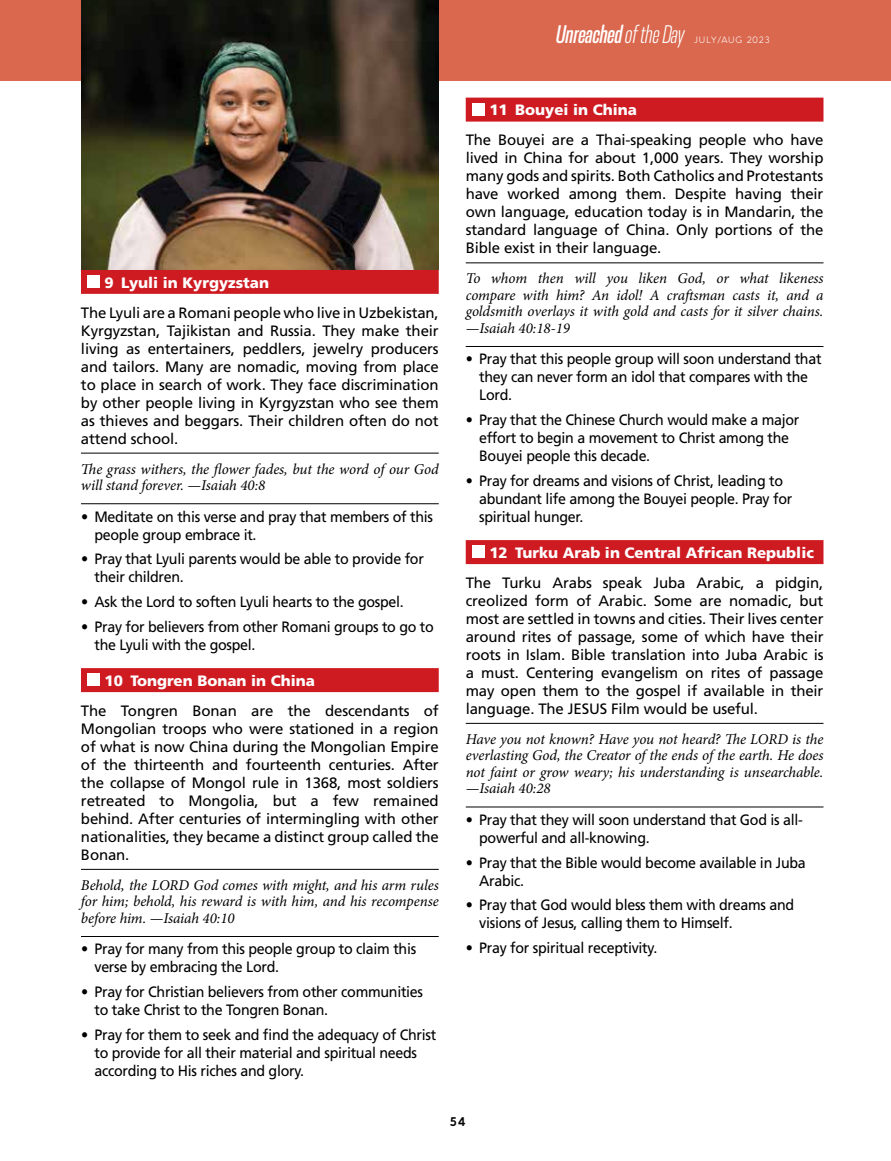
<style>
.page{position:relative;width:891px;height:1161px;background:#fff}
.page>*{position:absolute;margin:0;border:0;box-sizing:border-box;transform-origin:0 0}
.t1{font:italic 500 condensed 27px "Resolve";color:#fff}
.t2{font:15px/18px "Frutiger LT Std";letter-spacing:-.02em;color:#000;text-align:justify}
.t3{font:15px/18px "Frutiger LT Std";letter-spacing:-.02em;color:#000;scale:.95 1}
.t4{font:italic 15px/16.5px "Minion Pro";letter-spacing:-.01em;color:#000;text-align:justify}
.t5{font:900 15px "Frutiger LT Std";color:#fff}
.t6{font:700 12px "Aquawax Pro";color:#000}
.t7{font:300 9px "Aquawax Pro";letter-spacing:.1em;color:#fff}
.s1{font-weight:300}
</style>
<div class="page">
<div style="left:466px;top:98px;width:358px;height:24px;background:#ce1b22"></div>
<hr style="left:466px;top:263px;width:358px;height:1px;background:#000">
<hr style="left:466px;top:346px;width:358px;height:1px;background:#000">
<div style="left:466px;top:540px;width:358px;height:24px;background:#ce1b22"></div>
<hr style="left:466px;top:723px;width:358px;height:1px;background:#000">
<hr style="left:466px;top:807px;width:358px;height:1px;background:#000">
<div style="left:472px;top:103px;width:13px;height:12px;background:#fff"></div>
<div style="left:472px;top:546px;width:13px;height:12px;background:#fff"></div>
<div style="left:0;top:0;width:891px;height:81px;background:#da684e"></div>
<div style="left:81px;top:270px;width:358px;height:24px;background:#ce1b22"></div>
<hr style="left:81px;top:453px;width:358px;height:1px;background:#000">
<hr style="left:81px;top:503px;width:358px;height:1px;background:#000">
<div style="left:81px;top:668px;width:358px;height:24px;background:#ce1b22"></div>
<hr style="left:81px;top:869px;width:358px;height:1px;background:#000">
<hr style="left:81px;top:936px;width:358px;height:1px;background:#000">
<div style="left:88px;top:275px;width:12px;height:13px;background:#fff"></div>
<div style="left:88px;top:674px;width:12px;height:12px;background:#fff"></div>
<img style="left:81px;top:0;width:358px;height:270px">
<h1 class="t1" style="left:556px;top:20px;width:130px">Unreached <span class="s1">of the Day</span></h1>
<p class="t7" style="left:694px;top:33px;width:77px">JULY/AUG 2023</p>
<p class="t5" style="left:105px;top:273px;width:166px">9 Lyuli in Kyrgyzstan</p>
<p class="t2" style="left:81px;top:303px;width:359px">The Lyuli are a Romani people who live in Uzbekistan, Kyrgyzstan, Tajikistan and Russia. They make their living as entertainers, peddlers, jewelry producers and tailors. Many are nomadic, moving from place to place in search of work. They face discrimination by other people living in Kyrgyzstan who see them as thieves and beggars. Their children often do not attend school.</p>
<p class="t4" style="left:81px;top:460px;width:359px">The grass withers, the flower fades, but the word of our God will stand forever. —Isaiah 40:8</p>
<p class="t3" style="left:94px;top:507px;width:358px;text-indent:-13px">• Meditate on this verse and pray that members of this people group embrace it.</p>
<p class="t3" style="left:94px;top:550px;width:348px;text-indent:-13px">• Pray that Lyuli parents would be able to provide for their children.</p>
<p class="t3" style="left:81px;top:593px;width:341px">• Ask the Lord to soften Lyuli hearts to the gospel.</p>
<p class="t3" style="left:94px;top:618px;width:359px;text-indent:-13px">• Pray for believers from other Romani groups to go to the Lyuli with the gospel.</p>
<p class="t5" style="left:105px;top:672px;width:212px">10 Tongren Bonan in China</p>
<p class="t2" style="left:81px;top:702px;width:359px">The Tongren Bonan are the descendants of Mongolian troops who were stationed in a region of what is now China during the Mongolian Empire of the thirteenth and fourteenth centuries. After the collapse of Mongol rule in 1368, most soldiers retreated to Mongolia, but a few remained behind. After centuries of intermingling with other nationalities, they became a distinct group called the Bonan.</p>
<p class="t4" style="left:81px;top:877px;width:359px">Behold, the LORD God comes with might, and his arm rules for him; behold, his reward is with him, and his recompense before him. —Isaiah 40:10</p>
<p class="t3" style="left:94px;top:940px;width:340px;text-indent:-13px">• Pray for many from this people group to claim this verse by embracing the Lord.</p>
<p class="t3" style="left:94px;top:983px;width:347px;text-indent:-13px">• Pray for Christian believers from other communities to take Christ to the Tongren Bonan.</p>
<p class="t3" style="left:94px;top:1026px;width:361px;text-indent:-13px">• Pray for them to seek and find the adequacy of Christ to provide for all their material and spiritual needs according to His riches and glory.</p>
<p class="t5" style="left:489px;top:101px;width:149px">11 Bouyei in China</p>
<p class="t2" style="left:466px;top:131px;width:359px">The Bouyei are a Thai-speaking people who have lived in China for about 1,000 years. They worship many gods and spirits. Both Catholics and Protestants have worked among them. Despite having their own language, education today is in Mandarin, the standard language of China. Only portions of the Bible exist in their language.</p>
<p class="t4" style="left:466px;top:270px;width:359px">To whom then will you liken God, or what likeness compare with him? An idol! A craftsman casts it, and a goldsmith overlays it with gold and casts for it silver chains. —Isaiah 40:18-19</p>
<p class="t3" style="left:479px;top:350px;width:362px;text-indent:-13px">• Pray that this people group will soon understand that they can never form an idol that compares with the<br>Lord.</p>
<p class="t3" style="left:479px;top:411px;width:339px;text-indent:-13px">• Pray that the Chinese Church would make a major effort to begin a movement to Christ among the<br>Bouyei people this decade.</p>
<p class="t3" style="left:479px;top:472px;width:331px;text-indent:-13px">• Pray for dreams and visions of Christ, leading to abundant life among the Bouyei people. Pray for spiritual hunger.</p>
<p class="t5" style="left:489px;top:543px;width:326px">12 Turku Arab in Central African Republic</p>
<p class="t2" style="left:466px;top:574px;width:359px">The Turku Arabs speak Juba Arabic, a pidgin, creolized form of Arabic. Some are nomadic, but most are settled in towns and cities. Their lives center around rites of passage, some of which have their roots in Islam. Bible translation into Juba Arabic is a must. Centering evangelism on rites of passage may open them to the gospel if available in their language. The JESUS Film would be useful.</p>
<p class="t4" style="left:466px;top:731px;width:359px">Have you not known? Have you not heard? The LORD is the everlasting God, the Creator of the ends of the earth. He does not faint or grow weary; his understanding is unsearchable. —Isaiah 40:28</p>
<p class="t3" style="left:479px;top:811px;width:342px;text-indent:-13px">• Pray that they will soon understand that God is all&shy;powerful and all-knowing.</p>
<p class="t3" style="left:479px;top:853px;width:345px;text-indent:-13px">• Pray that the Bible would become available in Juba<br>Arabic.</p>
<p class="t3" style="left:479px;top:896px;width:333px;text-indent:-13px">• Pray that God would bless them with dreams and visions of Jesus, calling them to Himself.</p>
<p class="t3" style="left:466px;top:939px;width:203px">• Pray for spiritual receptivity.</p>
<p class="t6" style="left:450px;top:1113px;width:17px">54</p>
</div>
